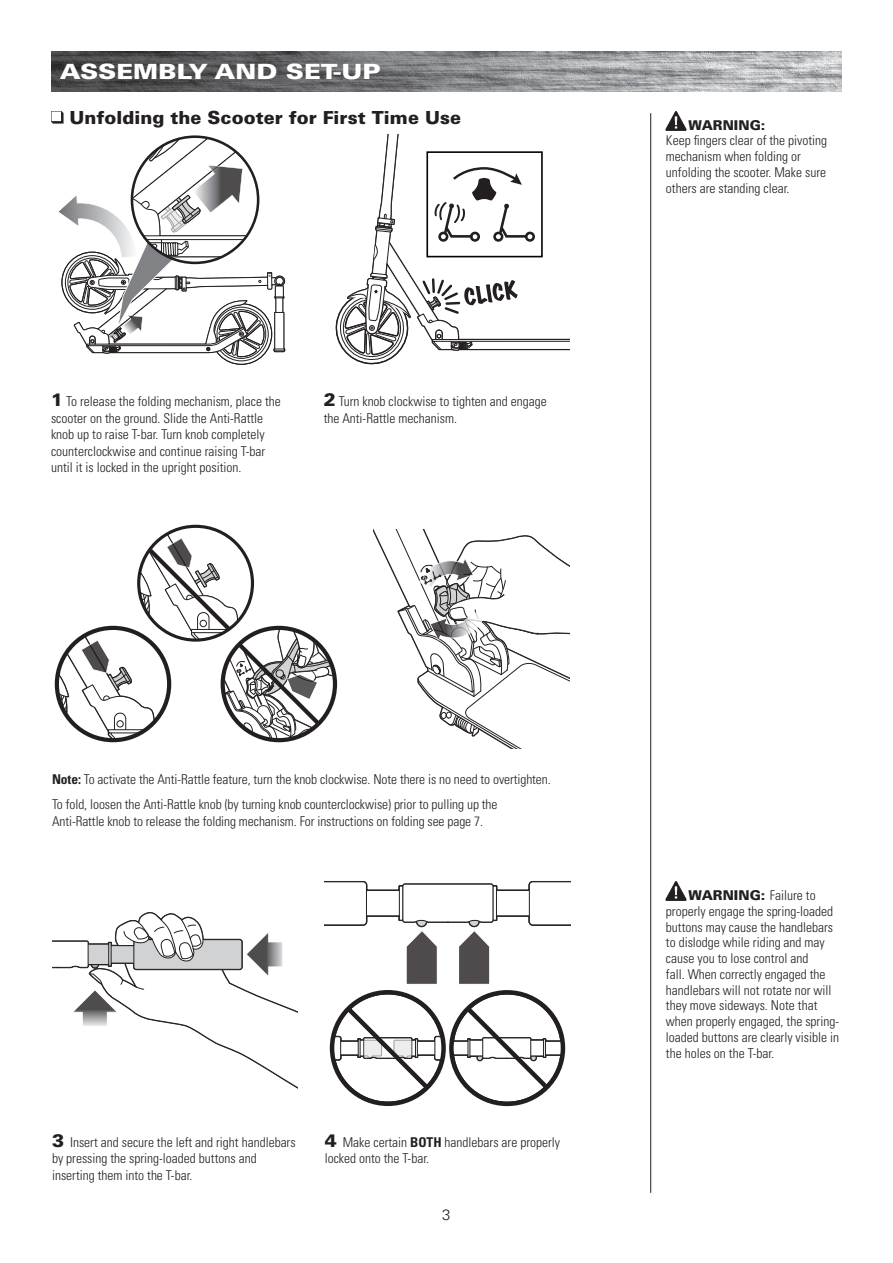
<style>
.page{position:relative;width:893px;height:1263px;background:#fff}
.page>*{position:absolute;margin:0;border:0;box-sizing:border-box;transform-origin:0 0}
.t1{font:900 21px "Univers LT Std";color:#fff;scale:1.2 1}
.t2{font:900 18px "Univers LT Std";color:#231f20}
.t3{font:300 15px "Univers LT Std";color:#231f20}
.t4{font:300 condensed 13.5px/15.8px "Univers LT Std";color:#231f20}
.s1{font-weight:900;font-stretch:normal;font-size:18px}
.s2{font-weight:900;font-stretch:normal}
.s3{font-weight:700}
</style>
<div class="page">
<hr style="left:650px;top:113px;width:1px;height:1080px;background:#231f20">
<img style="left:51px;top:51px;width:791px;height:41px">
<svg style="left:51px;top:111px;width:13px;height:13px"></svg>
<svg style="left:374px;top:530px;width:195px;height:218px"></svg>
<svg style="left:53px;top:912px;width:245px;height:177px"></svg>
<svg style="left:332px;top:992px;width:112px;height:112px"></svg>
<svg style="left:451px;top:992px;width:113px;height:112px"></svg>
<img style="left:666px;top:111px;width:21px;height:20px">
<img style="left:666px;top:881px;width:21px;height:20px">
<svg style="left:58px;top:137px;width:228px;height:228px"></svg>
<svg style="left:335px;top:134px;width:234px;height:231px"></svg>
<svg style="left:325px;top:881px;width:245px;height:103px"></svg>
<svg style="left:57px;top:526px;width:280px;height:216px"></svg>
<h2 class="t1" style="left:60px;top:58px;width:269px">ASSEMBLY AND SET-UP</h2>
<h3 class="t2" style="left:70px;top:106px;width:393px">Unfolding the Scooter for First Time Use</h3>
<p class="t4" style="left:51px;top:393px;width:231px;line-height:16.5px"><span class="s1">1</span> To release the folding mechanism, place the scooter on the ground. Slide the Anti-Rattle knob up to raise T-bar. Turn knob completely counterclockwise and continue raising T-bar until it is locked in the upright position.</p>
<p class="t4" style="left:324px;top:393px;width:225px;line-height:16.5px"><span class="s1">2</span> Turn knob clockwise to tighten and engage the Anti-Rattle mechanism.</p>
<p class="t4" style="left:666px;top:117px;width:163px;text-indent:23px"><span class="s2">WARNING:<br></span>Keep fingers clear of the pivoting mechanism when folding or unfolding the scooter. Make sure others are standing clear.</p>
<p class="t4" style="left:52px;top:771px;width:500px"><span class="s3">Note:</span> To activate the Anti-Rattle feature, turn the knob clockwise. Note there is no need to overtighten.</p>
<p class="t4" style="left:52px;top:796px;width:447px;line-height:16.5px">To fold, loosen the Anti-Rattle knob (by turning knob counterclockwise) prior to pulling up the<br>Anti-Rattle knob to release the folding mechanism. For instructions on folding see page 7.</p>
<p class="t4" style="left:52px;top:1134px;width:245px;line-height:16.5px"><span class="s1">3</span> Insert and secure the left and right handlebars by pressing the spring-loaded buttons and inserting them into the T-bar.</p>
<p class="t4" style="left:325px;top:1134px;width:237px;line-height:16.5px"><span class="s1">4</span> Make certain <span class="s3">BOTH</span> handlebars are properly locked onto the T-bar.</p>
<p class="t3" style="left:442px;top:1205px;width:10px">3</p>
<p class="t4" style="left:666px;top:887px;width:175px;text-indent:23px"><span class="s2">WARNING:</span> Failure to properly engage the spring-loaded buttons may cause the handlebars to dislodge while riding and may cause you to lose control and<br>fall. When correctly engaged the handlebars will not rotate nor will they move sideways. Note that when properly engaged, the spring&shy;loaded buttons are clearly visible in the holes on the T-bar.</p>
</div>
